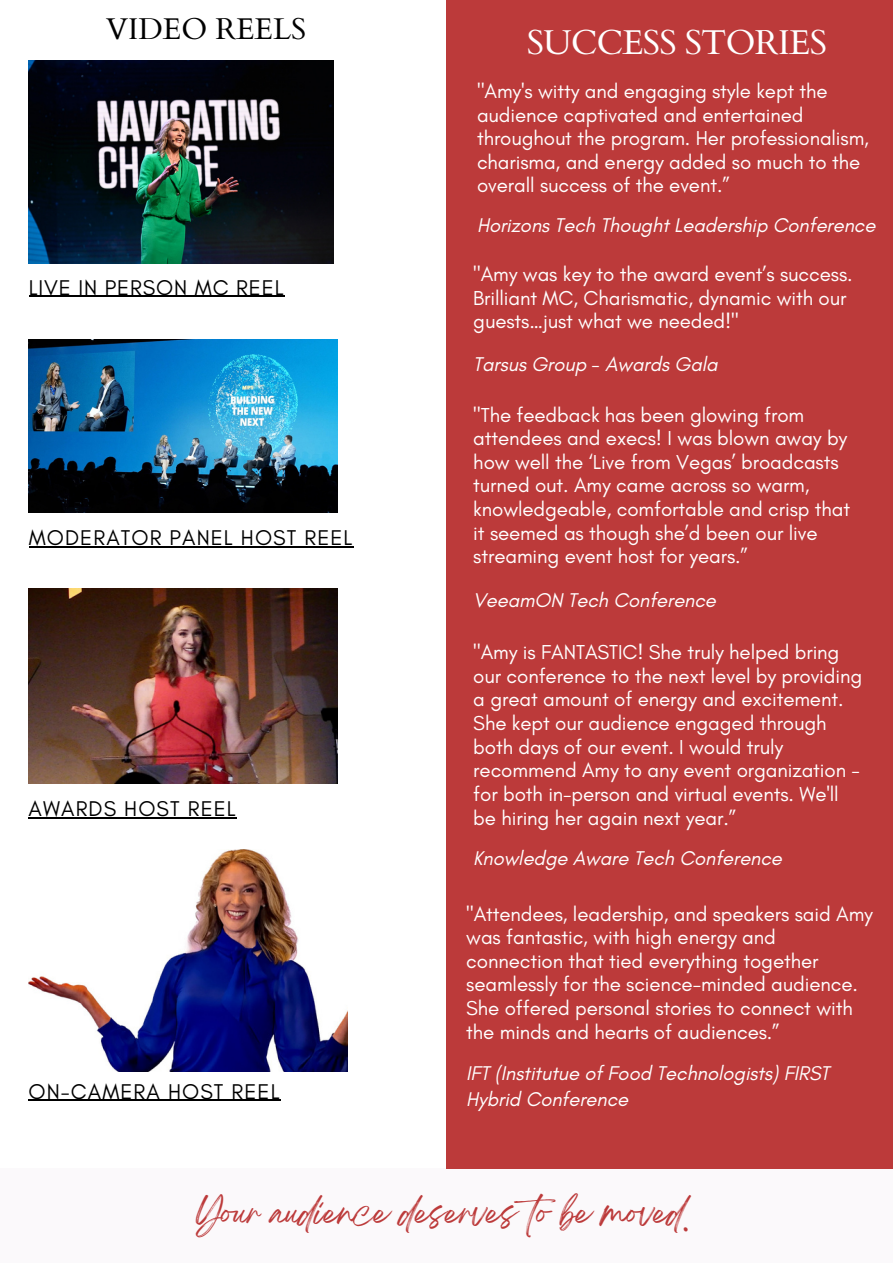
<style>
.page{position:relative;width:893px;height:1264px;background:#fff}
.page>*{position:absolute;margin:0;border:0;box-sizing:border-box;transform-origin:0 0}
.t1{font:34.5px "Cardo";letter-spacing:-.02em;color:#fff}
.t2{font:30px "Cardo";color:#000}
.t3{font:29.4px "Breathing";letter-spacing:-.02em;color:#bc3a3a}
.t4{font:21.75px "Glacial Indifference";letter-spacing:.05em;color:#000}
.t5{font:20.55px/23.5px "Glacial Indifference";letter-spacing:-.005em;color:#fff}
.t6{font:italic 20.25px/25.8px "Glacial Indifference";letter-spacing:-.005em;color:#fff}
</style>
<div class="page">
<div style="left:0;top:1168px;width:892px;height:94px;background:#fbf9fb"></div>
<div style="left:446px;top:0;width:446px;height:1168px;background:#bc3a3a"></div>
<img style="left:29px;top:60px;width:304px;height:203px">
<img style="left:29px;top:339px;width:308px;height:173px">
<img style="left:29px;top:588px;width:308px;height:195px">
<img style="left:29px;top:849px;width:318px;height:222px">
<hr style="left:29px;top:296px;width:255px;height:1px;background:#000">
<hr style="left:29px;top:546px;width:324px;height:1px;background:#000">
<hr style="left:29px;top:817px;width:208px;height:1px;background:#000">
<hr style="left:29px;top:1099px;width:252px;height:1px;background:#000">
<p class="t2" style="left:106px;top:9px;width:201px">VIDEO REELS</p>
<p class="t4" style="left:29px;top:274px;width:256px">LIVE IN PERSON MC REEL</p>
<p class="t4" style="left:29px;top:524px;width:325px">MODERATOR PANEL HOST REEL</p>
<p class="t4" style="left:29px;top:795px;width:209px">AWARDS HOST REEL</p>
<p class="t4" style="left:29px;top:1078px;width:252px">ON-CAMERA HOST REEL</p>
<p class="t1" style="left:527px;top:20px;width:301px">SUCCESS STORIES</p>
<p class="t5" style="left:477px;top:79px;width:393px">"Amy's witty and engaging style kept the audience captivated and entertained throughout the program. Her professionalism, charisma, and energy added so much to the overall success of the event.”</p>
<p class="t6" style="left:477px;top:211px;width:400px">Horizons Tech Thought Leadership Conference</p>
<p class="t5" style="left:473px;top:262px;width:381px">"Amy was key to the award event’s success.<br>Brilliant MC, Charismatic, dynamic with our guests…just what we needed!"</p>
<p class="t6" style="left:473px;top:351px;width:246px">Tarsus Group - Awards Gala</p>
<p class="t5" style="left:473px;top:402px;width:378px">"The feedback has been glowing from attendees and execs! I was blown away by how well the ‘Live from Vegas’ broadcasts turned out. Amy came across so warm, knowledgeable, comfortable and crisp that it seemed as though she’d been our live streaming event host for years.”</p>
<p class="t6" style="left:473px;top:587px;width:244px">VeeamON Tech Conference</p>
<p class="t5" style="left:473px;top:640px;width:390px">"Amy is FANTASTIC! She truly helped bring our conference to the next level by providing a great amount of energy and excitement.<br>She kept our audience engaged through both days of our event. I would truly recommend Amy to any event organization - for both in-person and virtual events. We'll be hiring her again next year.”</p>
<p class="t6" style="left:473px;top:845px;width:310px">Knowledge Aware Tech Conference</p>
<p class="t5" style="left:466px;top:901px;width:408px">"Attendees, leadership, and speakers said Amy was fantastic, with high energy and connection that tied everything together seamlessly for the science-minded audience.<br>She offered personal stories to connect with the minds and hearts of audiences.”</p>
<p class="t6" style="left:466px;top:1060px;width:364px">IFT (Institutue of Food Technologists) FIRST<br>Hybrid Conference</p>
<p class="t3" style="left:196px;top:1203px;width:494px">Your audience deserves to be moved.</p>
</div>
